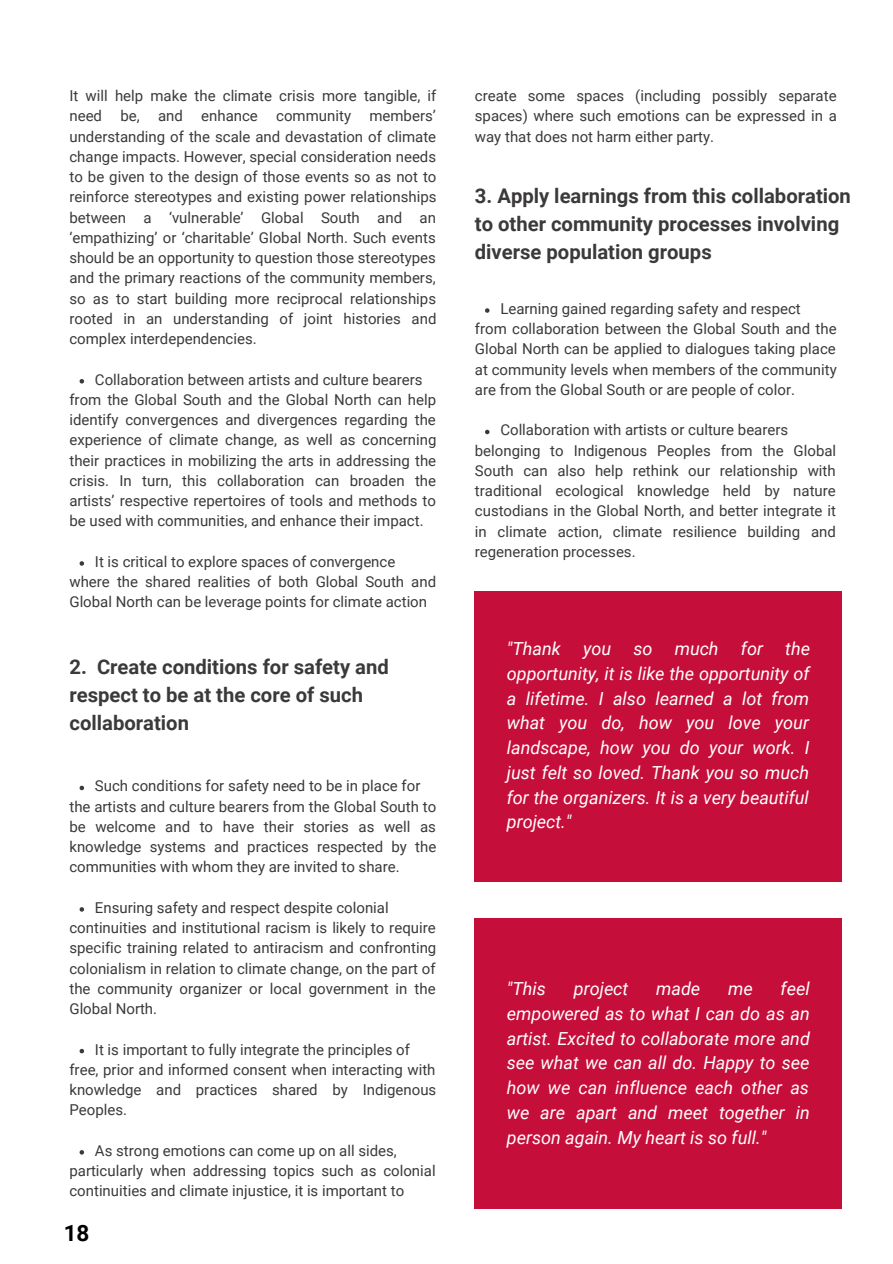
<style>
.page{position:relative;width:893px;height:1264px;background:#fff}
.page>*{position:absolute;margin:0;border:0;box-sizing:border-box;transform-origin:0 0}
.t1{font:700 22.5px "Roboto";color:#000}
.t2{font:700 20.25px/28px "Roboto";color:#3b3939}
.t3{font:italic 18px/24.8px "Roboto";color:#fff;text-align:justify}
.t4{font:15px/20.2px "Roboto";color:#3b3939;text-align:justify}
</style>
<div class="page">
<svg style="left:80px;top:785px;width:4px;height:5px"></svg>
<svg style="left:80px;top:907px;width:4px;height:4px"></svg>
<svg style="left:80px;top:1048px;width:4px;height:5px"></svg>
<svg style="left:80px;top:1150px;width:4px;height:4px"></svg>
<svg style="left:485px;top:308px;width:4px;height:5px"></svg>
<svg style="left:485px;top:430px;width:4px;height:4px"></svg>
<svg style="left:80px;top:379px;width:4px;height:4px"></svg>
<svg style="left:80px;top:561px;width:4px;height:4px"></svg>
<div style="left:475px;top:918px;width:367px;height:290px;background:#c60e3a"></div>
<div style="left:475px;top:591px;width:367px;height:290px;background:#c60e3a"></div>
<p class="t4" style="left:69px;top:86px;width:368px">It will help make the climate crisis more tangible, if need be, and enhance community members’ understanding of the scale and devastation of climate change impacts. However, special consideration needs to be given to the design of those events so as not to reinforce stereotypes and existing power relationships between a ‘vulnerable’ Global South and an ‘empathizing’ or ‘charitable’ Global North. Such events should be an opportunity to question those stereotypes and the primary reactions of the community members, so as to start building more reciprocal relationships rooted in an understanding of joint histories and complex interdependencies.</p>
<p class="t4" style="left:95px;top:369px;width:329px">Collaboration between artists and culture bearers</p>
<p class="t4" style="left:69px;top:389px;width:368px">from the Global South and the Global North can help identify convergences and divergences regarding the experience of climate change, as well as concerning their practices in mobilizing the arts in addressing the crisis. In turn, this collaboration can broaden the artists’ respective repertoires of tools and methods to be used with communities, and enhance their impact.</p>
<p class="t4" style="left:95px;top:551px;width:302px">It is critical to explore spaces of convergence</p>
<p class="t4" style="left:69px;top:572px;width:368px">where the shared realities of both Global South and<br>Global North can be leverage points for climate action</p>
<p class="t2" style="left:69px;top:653px;width:321px">2. Create conditions for safety and respect to be at the core of such collaboration</p>
<p class="t4" style="left:95px;top:776px;width:327px">Such conditions for safety need to be in place for</p>
<p class="t4" style="left:69px;top:796px;width:368px">the artists and culture bearers from the Global South to be welcome and to have their stories as well as knowledge systems and practices respected by the communities with whom they are invited to share.</p>
<p class="t4" style="left:95px;top:897px;width:295px">Ensuring safety and respect despite colonial</p>
<p class="t4" style="left:69px;top:917px;width:368px">continuities and institutional racism is likely to require specific training related to antiracism and confronting colonialism in relation to climate change, on the part of the community organizer or local government in the Global North.</p>
<p class="t4" style="left:95px;top:1039px;width:316px">It is important to fully integrate the principles of</p>
<p class="t4" style="left:69px;top:1059px;width:368px">free, prior and informed consent when interacting with knowledge and practices shared by Indigenous Peoples.</p>
<p class="t4" style="left:95px;top:1140px;width:303px">As strong emotions can come up on all sides,</p>
<p class="t4" style="left:69px;top:1160px;width:367px">particularly when addressing topics such as colonial continuities and climate injustice, it is important to</p>
<p class="t1" style="left:64px;top:1219px;width:27px">18</p>
<p class="t4" style="left:475px;top:86px;width:363px">create some spaces (including possibly separate spaces) where such emotions can be expressed in a way that does not harm either party.</p>
<p class="t2" style="left:475px;top:182px;width:377px">3. Apply learnings from this collaboration to other community processes involving diverse population groups</p>
<p class="t4" style="left:500px;top:299px;width:302px">Learning gained regarding safety and respect</p>
<p class="t4" style="left:475px;top:319px;width:363px">from collaboration between the Global South and the Global North can be applied to dialogues taking place at community levels when members of the community are from the Global South or are people of color.</p>
<p class="t4" style="left:500px;top:420px;width:289px">Collaboration with artists or culture bearers</p>
<p class="t4" style="left:475px;top:440px;width:363px">belonging to Indigenous Peoples from the Global South can also help rethink our relationship with traditional ecological knowledge held by nature custodians in the Global North, and better integrate it in climate action, climate resilience building and regeneration processes.</p>
<p class="t3" style="left:506px;top:636px;width:305px">"Thank you so much for the opportunity, it is like the opportunity of a lifetime. I also learned a lot from what you do, how you love your landscape, how you do your work. I just felt so loved. Thank you so much for the organizers. It is a very beautiful project."</p>
<p class="t3" style="left:506px;top:976px;width:304px;text-indent:274px">feel empowered as to what I can do as an artist. Excited to collaborate more and see what we can all do. Happy to see how we can influence each other as we are apart and meet together in person again. My heart is so full."</p>
<p class="t3" style="left:506px;top:976px;width:41px">"This</p>
<p class="t3" style="left:573px;top:976px;width:56px">project</p>
<p class="t3" style="left:656px;top:976px;width:46px">made</p>
<p class="t3" style="left:728px;top:976px;width:26px">me</p>
</div>
